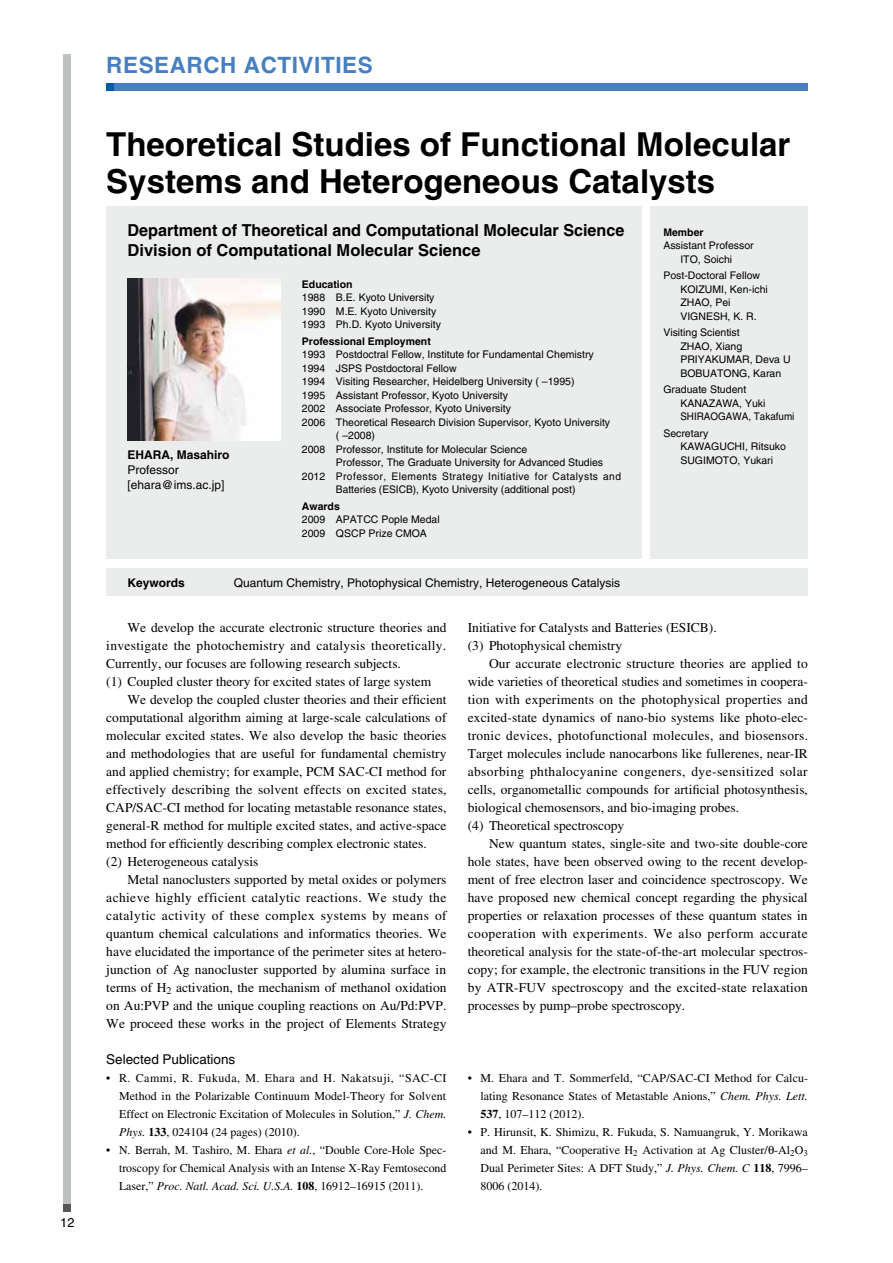
<style>
.page{position:relative;width:893px;height:1263px;background:#fff}
.page>*{position:absolute;margin:0;border:0;box-sizing:border-box;transform-origin:0 0}
.t1{font:700 33px/37.5px "Helvetica";color:#000}
.t2{font:700 22.5px "Helvetica";letter-spacing:.025em;color:#487fc1}
.t3{font:700 16.5px/19.5px "Helvetica";color:#000}
.t4{font:13.5px/18px "Times";color:#000}
.t5{font:13.5px "Helvetica";color:#000}
.t6{font:12.75px "Helvetica";color:#000}
.t7{font:12px/18px "Times";color:#000;text-align:justify}
.t8{font:12px/15px "Helvetica";color:#000}
.t9{font:700 12px "Helvetica";color:#000}
.t10{font:10.5px/13.5px "Helvetica";color:#000}
.t11{font:10.5px "Helvetica";letter-spacing:.045em;color:#000}
.t12{font:700 10.5px "Helvetica";color:#000}
.s1{font-style:italic}
.s2{font-weight:700}
</style>
<div class="page">
<div style="left:106px;top:83px;width:702px;height:7px;background:#487fc1"></div>
<div style="left:106px;top:83px;width:8px;height:7px;background:#005dad"></div>
<div style="left:64px;top:55px;width:7px;height:1157px;background:#bfc0c0"></div>
<div style="left:64px;top:1205px;width:7px;height:7px;background:#595757"></div>
<div style="left:106px;top:568px;width:702px;height:27px;background:#ebecec"></div>
<div style="left:651px;top:206px;width:157px;height:353px;background:#ebecec"></div>
<div style="left:106px;top:206px;width:536px;height:353px;background:#ebecec"></div>
<img style="left:128px;top:278px;width:153px;height:162px">
<p class="t6" style="left:60px;top:1215px;width:16px">12</p>
<h2 class="t2" style="left:106px;top:51px;width:268px">RESEARCH ACTIVITIES</h2>
<h1 class="t1" style="left:106px;top:125px;width:685px">Theoretical Studies of Functional Molecular<br>Systems and Heterogeneous Catalysts</h1>
<p class="t3" style="left:128px;top:220px;width:498px">Department of Theoretical and Computational Molecular Science<br>Division of Computational Molecular Science</p>
<p class="t12" style="left:663px;top:225px;width:42px">Member</p>
<p class="t10" style="left:663px;top:239px;width:92px;text-align:center">Assistant Professor<br>ITO, Soichi</p>
<p class="t10" style="left:680px;top:269px;width:89px;text-indent:-17px">Post-Doctoral Fellow<br>KOIZUMI, Ken-ichi<br>ZHAO, Pei<br>VIGNESH, K. R.</p>
<p class="t10" style="left:680px;top:326px;width:112px;text-indent:-17px">Visiting Scientist<br>ZHAO, Xiang<br>PRIYAKUMAR, Deva U<br>BOBUATONG, Karan</p>
<p class="t10" style="left:680px;top:383px;width:116px;text-indent:-17px">Graduate Student<br>KANAZAWA, Yuki<br>SHIRAOGAWA, Takafumi</p>
<p class="t10" style="left:680px;top:426px;width:107px;text-indent:-17px">Secretary<br>KAWAGUCHI, Ritsuko<br>SUGIMOTO, Yukari</p>
<p class="t12" style="left:302px;top:277px;width:52px">Education</p>
<p class="t10" style="left:302px;top:291px;width:141px">1988 B.E. Kyoto University<br>1990 M.E. Kyoto University<br>1993 Ph.D. Kyoto University</p>
<p class="t12" style="left:302px;top:334px;width:130px">Professional Employment</p>
<p class="t10" style="left:302px;top:348px;width:293px">1993 Postdoctral Fellow, Institute for Fundamental Chemistry</p>
<p class="t10" style="left:302px;top:361px;width:156px">1994 JSPS Postdoctoral Fellow</p>
<p class="t10" style="left:302px;top:375px;width:274px">1994 Visiting Researcher, Heidelberg University ( –1995)</p>
<p class="t10" style="left:302px;top:388px;width:208px">1995 Assistant Professor, Kyoto University</p>
<p class="t10" style="left:302px;top:402px;width:211px">2002 Associate Professor, Kyoto University</p>
<p class="t10" style="left:302px;top:415px;width:310px">2006 Theoretical Research Division Supervisor, Kyoto University</p>
<p class="t10" style="left:336px;top:429px;width:41px">( –2008)</p>
<p class="t10" style="left:302px;top:442px;width:227px">2008 Professor, Institute for Molecular Science</p>
<p class="t10" style="left:336px;top:456px;width:269px">Professor, The Graduate University for Advanced Studies</p>
<p class="t11" style="left:302px;top:470px;width:321px">2012 Professor, Elements Strategy Initiative for Catalysts and</p>
<p class="t10" style="left:336px;top:483px;width:241px">Batteries (ESICB), Kyoto University (additional post)</p>
<p class="t12" style="left:302px;top:499px;width:39px">Awards</p>
<p class="t10" style="left:302px;top:513px;width:139px">2009 APATCC Pople Medal<br>2009 QSCP Prize CMOA</p>
<p class="t9" style="left:128px;top:447px;width:104px">EHARA, Masahiro</p>
<p class="t8" style="left:128px;top:462px;width:98px">Professor [ehara@ims.ac.jp]</p>
<p class="t9" style="left:128px;top:575px;width:59px">Keywords</p>
<p class="t8" style="left:234px;top:575px;width:388px">Quantum Chemistry, Photophysical Chemistry, Heterogeneous Catalysis</p>
<p class="t4" style="left:106px;top:618px;width:342px;text-indent:21px">We develop the accurate electronic structure theories and investigate the photochemistry and catalysis theoretically.<br>Currently, our focuses are following research subjects.<br>(1) Coupled cluster theory for excited states of large system</p>
<p class="t4" style="left:106px;top:690px;width:342px;text-indent:21px">We develop the coupled cluster theories and their efficient computational algorithm aiming at large-scale calculations of molecular excited states. We also develop the basic theories and methodologies that are useful for fundamental chemistry and applied chemistry; for example, PCM SAC-CI method for effectively describing the solvent effects on excited states, CAP/SAC-CI method for locating metastable resonance states, general-R method for multiple excited states, and active-space method for efficiently describing complex electronic states.<br>(2) Heterogeneous catalysis</p>
<p class="t4" style="left:106px;top:870px;width:342px;text-align:justify;text-indent:21px">Metal nanoclusters supported by metal oxides or polymers achieve highly efficient catalytic reactions. We study the catalytic activity of these complex systems by means of quantum chemical calculations and informatics theories. We have elucidated the importance of the perimeter sites at hetero&shy;junction of Ag nanocluster supported by alumina surface in terms of H<sub>2</sub> activation, the mechanism of methanol oxidation on Au:PVP and the unique coupling reactions on Au/Pd:PVP.<br>We proceed these works in the project of Elements Strategy</p>
<p class="t5" style="left:106px;top:1051px;width:131px">Selected Publications</p>
<p class="t7" style="left:119px;top:1068px;width:329px;text-indent:-13px">• R. Cammi, R. Fukuda, M. Ehara and H. Nakatsuji, “SAC-CI Method in the Polarizable Continuum Model-Theory for Solvent Effect on Electronic Excitation of Molecules in Solution,” <span class="s1">J. Chem.<br>Phys.</span> <span class="s2">133</span>, 024104 (24 pages) (2010).</p>
<p class="t7" style="left:119px;top:1140px;width:329px;text-indent:-13px">• N. Berrah, M. Tashiro, M. Ehara <span class="s1">et al.</span>, “Double Core-Hole Spec&shy;troscopy for Chemical Analysis with an Intense X-Ray Femtosecond Laser,” <span class="s1">Proc. Natl. Acad. Sci. U.S.A.</span> <span class="s2">108</span>, 16912–16915 (2011).</p>
<p class="t4" style="left:468px;top:618px;width:250px">Initiative for Catalysts and Batteries (ESICB). (3) Photophysical chemistry</p>
<p class="t4" style="left:468px;top:654px;width:342px;text-indent:21px">Our accurate electronic structure theories are applied to wide varieties of theoretical studies and sometimes in coopera&shy;tion with experiments on the photophysical properties and excited-state dynamics of nano-bio systems like photo-elec&shy;tronic devices, photofunctional molecules, and biosensors.<br>Target molecules include nanocarbons like fullerenes, near-IR absorbing phthalocyanine congeners, dye-sensitized solar cells, organometallic compounds for artificial photosynthesis, biological chemosensors, and bio-imaging probes.<br>(4) Theoretical spectroscopy</p>
<p class="t4" style="left:468px;top:834px;width:342px;text-align:justify;text-indent:21px">New quantum states, single-site and two-site double-core hole states, have been observed owing to the recent develop&shy;ment of free electron laser and coincidence spectroscopy. We have proposed new chemical concept regarding the physical properties or relaxation processes of these quantum states in cooperation with experiments. We also perform accurate theoretical analysis for the state-of-the-art molecular spectros&shy;copy; for example, the electronic transitions in the FUV region by ATR-FUV spectroscopy and the excited-state relaxation processes by pump–probe spectroscopy.</p>
<p class="t7" style="left:480px;top:1068px;width:329px;text-indent:-13px">• M. Ehara and T. Sommerfeld, “CAP/SAC-CI Method for Calcu&shy;lating Resonance States of Metastable Anions,” <span class="s1">Chem. Phys. Lett.<br></span><span class="s2">537</span>, 107–112 (2012).</p>
<p class="t7" style="left:480px;top:1122px;width:329px;text-indent:-13px">• P. Hirunsit, K. Shimizu, R. Fukuda, S. Namuangruk, Y. Morikawa and M. Ehara, “Cooperative H<sub>2</sub> Activation at Ag Cluster/ -Al<sub>2</sub>O<sub>3<br></sub>Dual Perimeter Sites: A DFT Study,” <span class="s1">J. Phys. Chem. C</span> <span class="s2">118</span>, 7996– 8006 (2014).</p>
</div>
